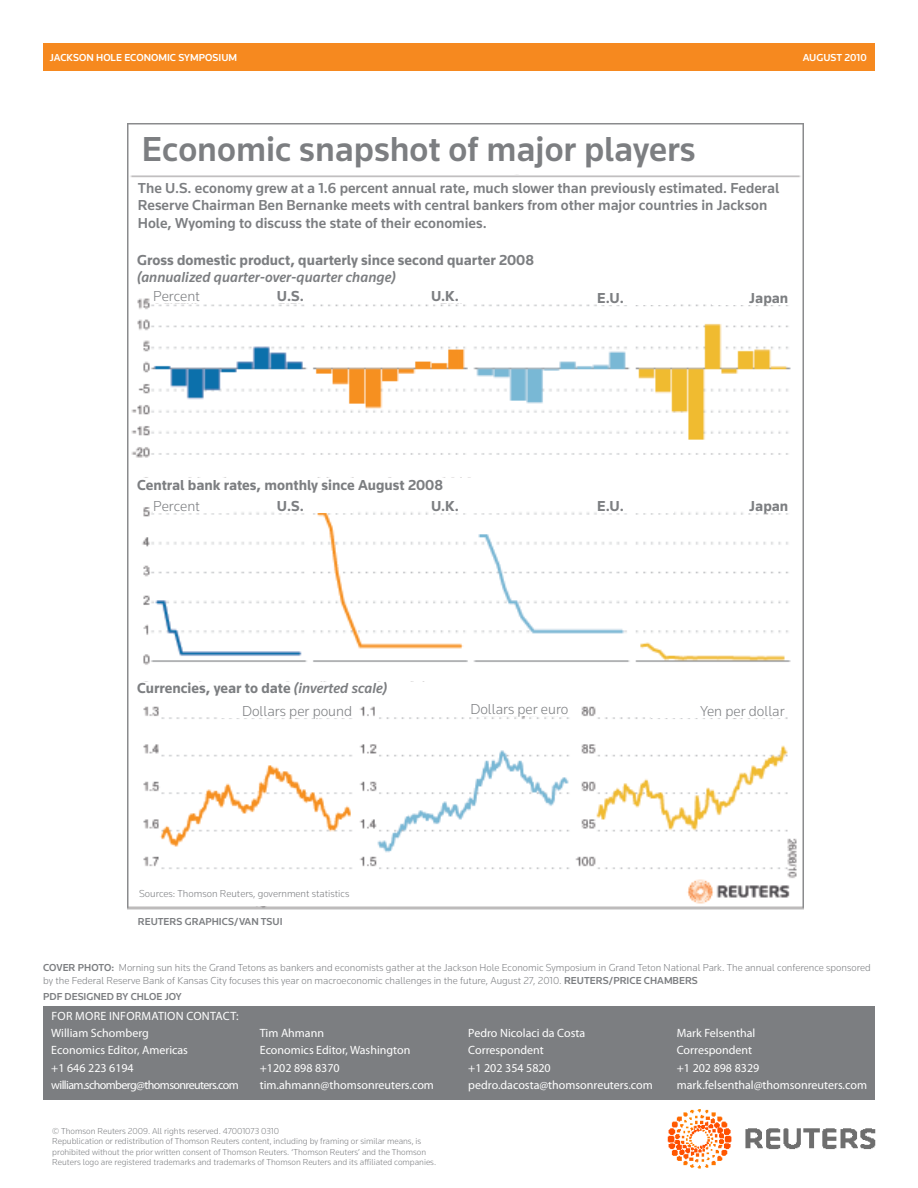
<style>
.page{position:relative;width:918px;height:1188px;background:#fff}
.page>*{position:absolute;margin:0;border:0;box-sizing:border-box;transform-origin:0 0}
.t1{font:500 36px "Knowledge";color:#7c7e81}
.t2{font:500 15px/17.2px "Knowledge";color:#7c7e81}
.t3{font:700 15px "Knowledge";color:#7c7e81}
.t4{font:300 15px "Knowledge";color:#7c7e81}
.t5{font:italic 500 15px "Knowledge";color:#7c7e81}
.t6{font:12px/17.2px "Myriad Pro";color:#fff}
.t7{font:300 10.5px/13.5px "Knowledge";color:#7c7e81}
.t8{font:500 10.5px "Knowledge";color:#7c7e81}
.t9{font:500 10.5px "Knowledge";color:#fff}
.t10{font:300 9px/10.5px "Knowledge";color:#7c7e81}
.s1{font-weight:500;font-style:italic}
.s2{font-weight:500}
</style>
<div class="page">
<div style="left:43px;top:43px;width:832px;height:28px;background:#f6891f"></div>
<img style="left:667px;top:1109px;width:209px;height:60px">
<div style="left:43px;top:1006px;width:832px;height:94px;background:#7c7e81"></div>
<img style="left:128px;top:123px;width:676px;height:787px">
<div style="left:142px;top:132px;width:531px;height:42px;background:#fff"></div>
<div style="left:138px;top:182px;width:650px;height:61px;background:#fff"></div>
<div style="left:137px;top:253px;width:657px;height:38px;background:#fff"></div>
<div style="left:137px;top:478px;width:657px;height:21px;background:#fff"></div>
<div style="left:137px;top:682px;width:657px;height:21px;background:#fff"></div>
<div style="left:153px;top:290px;width:76px;height:13px;background:#fff"></div>
<div style="left:153px;top:500px;width:76px;height:13px;background:#fff"></div>
<div style="left:219px;top:704px;width:133px;height:14px;background:#fff"></div>
<div style="left:139px;top:889px;width:320px;height:17px;background:#fff"></div>
<div style="left:435px;top:703px;width:133px;height:13px;background:#fff"></div>
<div style="left:652px;top:704px;width:133px;height:14px;background:#fff"></div>
<div style="left:277px;top:290px;width:76px;height:13px;background:#fff"></div>
<div style="left:277px;top:500px;width:76px;height:13px;background:#fff"></div>
<div style="left:431px;top:290px;width:76px;height:13px;background:#fff"></div>
<div style="left:431px;top:500px;width:76px;height:13px;background:#fff"></div>
<div style="left:597px;top:291px;width:76px;height:14px;background:#fff"></div>
<div style="left:597px;top:500px;width:76px;height:13px;background:#fff"></div>
<div style="left:712px;top:291px;width:76px;height:14px;background:#fff"></div>
<div style="left:746px;top:500px;width:42px;height:13px;background:#fff"></div>
<p class="t9" style="left:50px;top:51px;width:189px">jackson hole economic symposium</p>
<p class="t9" style="left:803px;top:51px;width:65px">august 2010</p>
<h1 class="t1" style="left:142px;top:127px;width:555px">Economic snapshot of major players</h1>
<p class="t2" style="left:138px;top:179px;width:643px">The U.S. economy grew at a 1.6 percent annual rate, much slower than previously estimated. Federal<br>Reserve Chairman Ben Bernanke meets with central bankers from other major countries in Jackson<br>Hole, Wyoming to discuss the state of their economies.</p>
<p class="t3" style="left:137px;top:251px;width:399px">Gross domestic product, quarterly since second quarter 2008</p>
<p class="t5" style="left:137px;top:268px;width:260px">(annualized quarter-over-quarter change)</p>
<p class="t4" style="left:153px;top:287px;width:48px">Percent</p>
<p class="t3" style="left:277px;top:287px;width:28px">U.S.</p>
<p class="t3" style="left:431px;top:287px;width:29px">U.K.</p>
<p class="t3" style="left:597px;top:289px;width:28px">E.U.</p>
<p class="t3" style="left:749px;top:289px;width:40px">Japan</p>
<p class="t3" style="left:137px;top:475px;width:308px">Central bank rates, monthly since August 2008</p>
<p class="t4" style="left:153px;top:497px;width:48px">Percent</p>
<p class="t3" style="left:277px;top:497px;width:28px">U.S.</p>
<p class="t3" style="left:431px;top:497px;width:29px">U.K.</p>
<p class="t3" style="left:597px;top:497px;width:28px">E.U.</p>
<p class="t3" style="left:749px;top:497px;width:40px">Japan</p>
<p class="t3" style="left:137px;top:679px;width:252px">Currencies, year to date <span class="s1">(inverted scale)</span></p>
<p class="t4" style="left:242px;top:702px;width:112px">Dollars per pound</p>
<p class="t4" style="left:470px;top:700px;width:100px">Dollars per euro</p>
<p class="t4" style="left:700px;top:702px;width:86px">Yen per dollar</p>
<p class="t7" style="left:139px;top:886px;width:212px">Sources: Thomson Reuters, government statistics</p>
<p class="t8" style="left:138px;top:915px;width:146px">Reuters Graphics/Van Tsui</p>
<p class="t8" style="left:43px;top:961px;width:8px">COVER</p>
<p class="t8" style="left:78px;top:961px;width:8px">PHOTO</p>
<p class="t7" style="left:43px;top:960px;width:829px;text-indent:68px"><span class="s2">:</span> Morning sun hits the Grand Tetons as bankers and economists gather at the Jackson Hole Economic Symposium in Grand Teton National Park. The annual conference sponsored by the Federal Reserve Bank of Kansas City focuses this year on macroeconomic challenges in the future, August 27, 2010. <span class="s2">REUTERS</span></p>
<p class="t8" style="left:609px;top:974px;width:91px">/price chambers</p>
<p class="t8" style="left:43px;top:990px;width:8px">PDF</p>
<p class="t8" style="left:65px;top:990px;width:119px">designed by Chloe Joy</p>
<p class="t6" style="left:51px;top:1007px;width:14px">Formoreinformationcontact</p>
<p class="t6" style="left:236px;top:1007px;width:4px">:</p>
<p class="t6" style="left:51px;top:1024px;width:189px">William Schomberg<br>Economics Editor, Americas<br>+1 646 223 6194 william.schomberg@thomsonreuters.com</p>
<p class="t6" style="left:260px;top:1024px;width:176px">Tim Ahmann<br>Economics Editor, Washington +1202 898 8370 tim.ahmann@thomsonreuters.com</p>
<p class="t6" style="left:468px;top:1024px;width:186px">Pedro Nicolaci da Costa<br>Correspondent<br>+1 202 354 5820 pedro.dacosta@thomsonreuters.com</p>
<p class="t6" style="left:677px;top:1024px;width:192px">Mark Felsenthal<br>Correspondent<br>+1 202 898 8329 mark.felsenthal@thomsonreuters.com</p>
<p class="t10" style="left:52px;top:1125px;width:385px">© Thomson Reuters 2009. All rights reserved. 47001073 0310<br>Republication or redistribution of Thomson Reuters content, including by framing or similar means, is prohibited without the prior written consent of Thomson Reuters. ‘Thomson Reuters’ and the Thomson Reuters logo are registered trademarks and trademarks of Thomson Reuters and its affiliated companies.</p>
</div>
